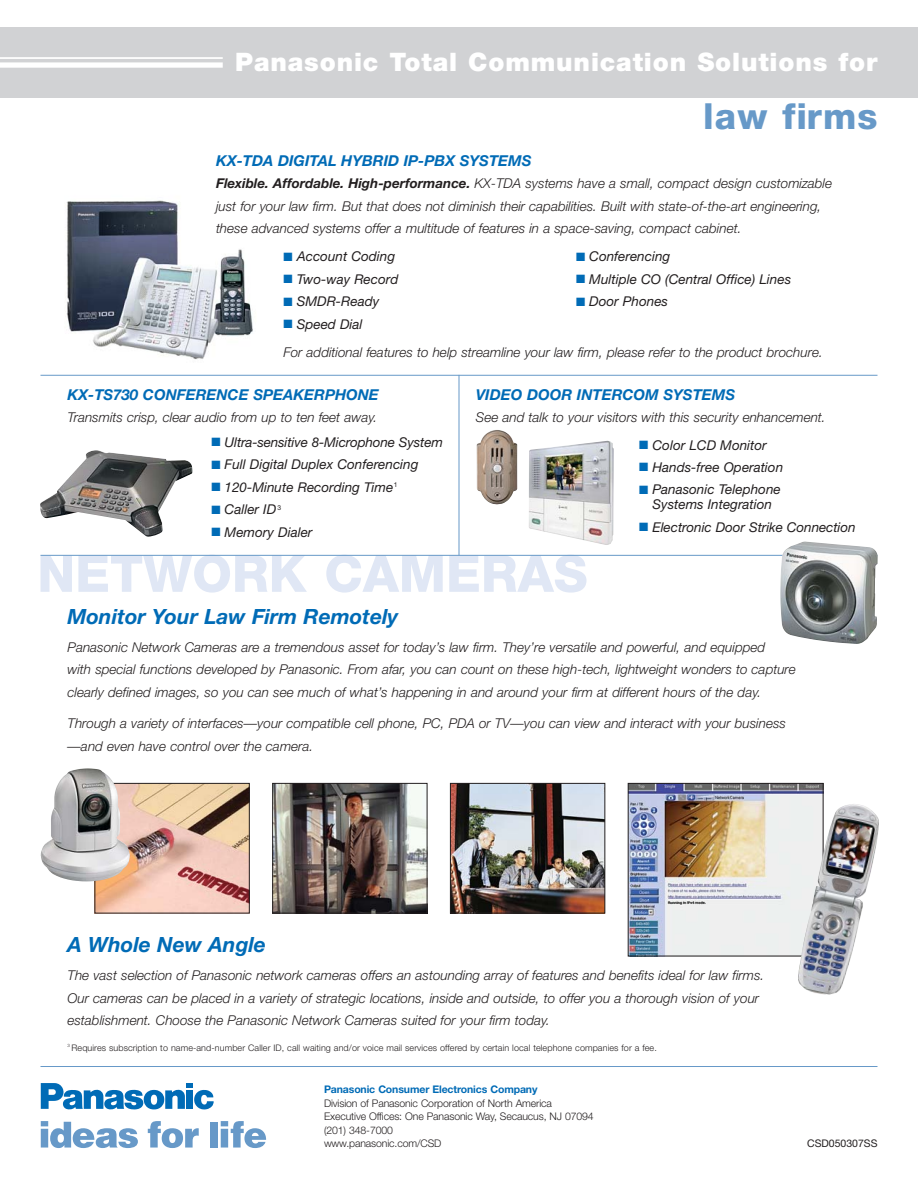
<style>
.page{position:relative;width:918px;height:1188px;background:#fff}
.page>*{position:absolute;margin:0;border:0;box-sizing:border-box;transform-origin:0 0}
.t1{font:800 51px "Helvetica Neue";color:#e0e7f5}
.t2{font:800 36px "Helvetica Neue";letter-spacing:.03em;color:#6799c8}
.t3{font:900 25.5px "Helvetica Neue";letter-spacing:.035em;color:#fff}
.t4{font:italic 700 21px "Helvetica Neue";color:#006bb6}
.t5{font:italic 700 15px "Helvetica Neue";color:#006bb6}
.t6{font:italic 300 13.5px/22.5px "Helvetica Neue";color:#231f20}
.t7{font:italic 13.5px/15px "Helvetica Neue";color:#231f20;text-align:center}
.t8{font:300 10.5px/13.5px "Helvetica Neue";letter-spacing:-.01em;color:#231f20}
.t9{font:700 10.5px "Helvetica Neue";letter-spacing:-.01em;color:#006bb6}
.t10{font:10.5px "Helvetica Neue";color:#231f20}
.t11{font:300 9px "Helvetica Neue";letter-spacing:.01em;color:#231f20}
.s1{font-weight:700}
.s2{color:#006bb6}
</style>
<div class="page">
<img style="left:66px;top:200px;width:187px;height:160px">
<div style="left:0;top:27px;width:918px;height:71px;background:#d1d2d4"></div>
<hr style="left:40px;top:375px;width:838px;height:1px;background:#6799c8">
<svg style="left:41px;top:1121px;width:97px;height:27px"></svg>
<svg style="left:148px;top:1121px;width:51px;height:27px"></svg>
<div style="left:210px;top:1122px;width:7px;height:26px;background:#6799c8"></div>
<svg style="left:221px;top:1121px;width:45px;height:27px"></svg>
<svg style="left:41px;top:1083px;width:173px;height:27px"></svg>
<img style="left:96px;top:785px;width:152px;height:126px">
<div style="left:94px;top:783px;width:156px;height:130px;border:1px solid #231f20"></div>
<img style="left:274px;top:785px;width:151px;height:126px">
<div style="left:272px;top:783px;width:155px;height:130px;border:1px solid #231f20"></div>
<img style="left:452px;top:785px;width:151px;height:126px">
<div style="left:450px;top:783px;width:155px;height:130px;border:1px solid #231f20"></div>
<img style="left:630px;top:785px;width:192px;height:169px">
<div style="left:628px;top:783px;width:196px;height:173px;border:1px solid #231f20"></div>
<img style="left:41px;top:768px;width:89px;height:113px">
<img style="left:798px;top:804px;width:81px;height:191px">
<img style="left:40px;top:450px;width:152px;height:87px">
<hr style="left:459px;top:375px;width:1px;height:180px;background:#6799c8">
<img style="left:477px;top:430px;width:40px;height:74px">
<img style="left:529px;top:441px;width:85px;height:104px">
<hr style="left:0;top:57px;width:223px;height:2px;background:#fff">
<div style="left:0;top:62px;width:223px;height:6px;background:#fff"></div>
<hr style="left:40px;top:1066px;width:838px;height:1px;background:#6799c8">
<hr style="left:40px;top:555px;width:838px;height:1px;background:#6799c8">
<img style="left:780px;top:542px;width:98px;height:102px">
<h3 class="t3" style="left:235px;top:52px;width:644px">Panasonic Total Communication Solutions for</h3>
<h2 class="t2" style="left:703px;top:103px;width:176px">law firms</h2>
<p class="t5" style="left:216px;top:155px;width:317px">KX-TDA DIGITAL HYBRID IP-PBX SYSTEMS</p>
<p class="t6" style="left:216px;top:174px;width:618px"><span class="s1">Flexible. Affordable. High-performance.</span> KX-TDA systems have a small, compact design customizable just for your law firm. But that does not diminish their capabilities. Built with state-of-the-art engineering, these advanced systems offer a multitude of features in a space-saving, compact cabinet.</p>
<p class="t7" style="left:284px;top:250px;width:113px"><span class="s2">■</span> Account Coding</p>
<p class="t7" style="left:284px;top:273px;width:116px"><span class="s2">■</span> Two-way Record</p>
<p class="t7" style="left:284px;top:295px;width:97px"><span class="s2">■</span> SMDR-Ready</p>
<p class="t7" style="left:284px;top:318px;width:81px"><span class="s2">■</span> Speed Dial</p>
<p class="t7" style="left:576px;top:250px;width:96px"><span class="s2">■</span> Conferencing</p>
<p class="t7" style="left:576px;top:273px;width:217px"><span class="s2">■</span> Multiple CO (Central Office) Lines</p>
<p class="t7" style="left:576px;top:295px;width:94px"><span class="s2">■</span> Door Phones</p>
<p class="t6" style="left:284px;top:342px;width:541px">For additional features to help streamline your law firm, please refer to the product brochure.</p>
<p class="t5" style="left:68px;top:389px;width:313px">KX-TS730 CONFERENCE SPEAKERPHONE</p>
<p class="t6" style="left:68px;top:407px;width:311px">Transmits crisp, clear audio from up to ten feet away.</p>
<p class="t7" style="left:211px;top:436px;width:233px"><span class="s2">■</span> Ultra-sensitive 8-Microphone System</p>
<p class="t7" style="left:211px;top:458px;width:209px"><span class="s2">■</span> Full Digital Duplex Conferencing</p>
<p class="t7" style="left:211px;top:481px;width:188px"><span class="s2">■</span> 120-Minute Recording Time<sup>1</sup></p>
<p class="t7" style="left:211px;top:503px;width:71px"><span class="s2">■</span> Caller ID <sup>3</sup></p>
<p class="t7" style="left:211px;top:526px;width:103px"><span class="s2">■</span> Memory Dialer</p>
<p class="t5" style="left:476px;top:389px;width:261px">VIDEO DOOR INTERCOM SYSTEMS</p>
<p class="t6" style="left:476px;top:407px;width:351px">See and talk to your visitors with this security enhancement.</p>
<p class="t7" style="left:639px;top:439px;width:129px"><span class="s2">■</span> Color LCD Monitor</p>
<p class="t7" style="left:639px;top:461px;width:145px"><span class="s2">■</span> Hands-free Operation</p>
<p class="t7" style="left:639px;top:483px;width:143px"><span class="s2">■</span> Panasonic Telephone<br>Systems Integration</p>
<p class="t7" style="left:639px;top:521px;width:218px"><span class="s2">■</span> Electronic Door Strike Connection</p>
<h1 class="t1" style="left:37px;top:555px;width:552px">NETWORK CAMERAS</h1>
<h3 class="t4" style="left:68px;top:609px;width:332px">Monitor Your Law Firm Remotely</h3>
<p class="t6" style="left:68px;top:637px;width:730px">Panasonic Network Cameras are a tremendous asset for today’s law firm. They’re versatile and powerful, and equipped<br>with special functions developed by Panasonic. From afar, you can count on these high-tech, lightweight wonders to capture clearly defined images, so you can see much of what’s happening in and around your firm at different hours of the day.</p>
<p class="t6" style="left:68px;top:713px;width:720px">Through a variety of interfaces—your compatible cell phone, PC, PDA or TV—you can view and interact with your business —and even have control over the camera.</p>
<h3 class="t4" style="left:68px;top:937px;width:200px">A Whole New Angle</h3>
<p class="t6" style="left:68px;top:966px;width:698px">The vast selection of Panasonic network cameras offers an astounding array of features and benefits ideal for law firms.<br>Our cameras can be placed in a variety of strategic locations, inside and outside, to offer you a thorough vision of your establishment. Choose the Panasonic Network Cameras suited for your firm today.</p>
<p class="t11" style="left:68px;top:1044px;width:591px"><sup>3</sup> Requires subscription to name-and-number Caller ID, call waiting and/or voice mail services offered by certain local telephone companies for a fee.</p>
<p class="t9" style="left:324px;top:1086px;width:215px">Panasonic Consumer Electronics Company</p>
<p class="t8" style="left:324px;top:1097px;width:271px">Division of Panasonic Corporation of North America Executive Offices: One Panasonic Way, Secaucus, NJ 07094 (201) 348-7000<br>www.panasonic.com/CSD</p>
<p class="t10" style="left:807px;top:1140px;width:72px">CSD050307SS</p>
</div>
